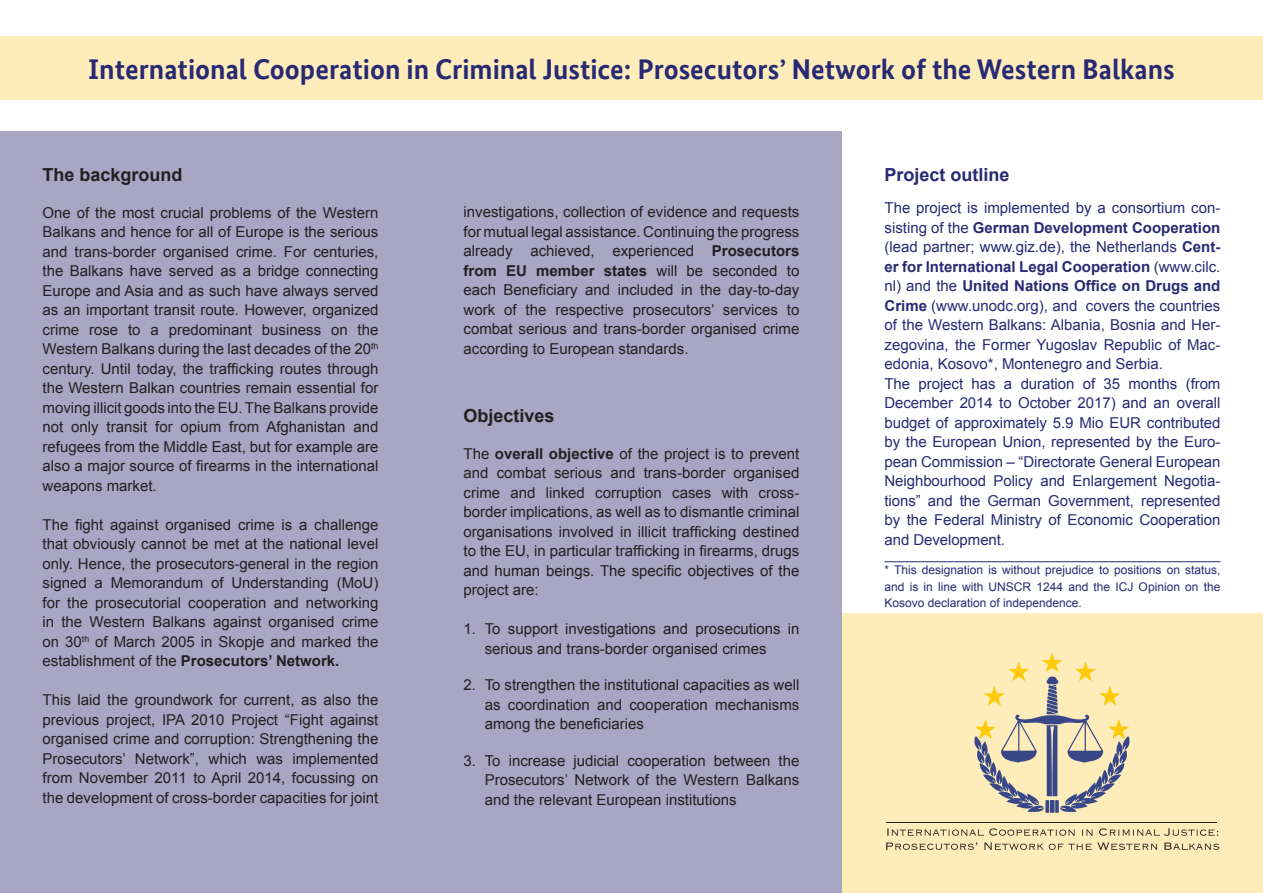
<style>
.page{position:relative;width:1263px;height:893px;background:#fff}
.page>*{position:absolute;margin:0;border:0;box-sizing:border-box;transform-origin:0 0}
.t1{font:700 28.5px "Bundes Sans Office";color:#282973}
.t2{font:700 18px "Arial";color:#231f20}
.t3{font:700 18px "Arial";color:#282973}
.t4{font:15px/19.5px "Arial";color:#231f20;text-align:justify}
.t5{font:15px/19.5px "Arial";letter-spacing:-.005em;color:#282973}
.t6{font:12px/16.5px "Arial";color:#282973;text-align:justify}
.s1{font-weight:700}
</style>
<div class="page">
<div style="left:842px;top:613px;width:421px;height:280px;background:#feedbb"></div>
<div style="left:0;top:132px;width:842px;height:761px;background:#a8a5c5"></div>
<div style="left:0;top:36px;width:1263px;height:64px;background:#feedbb"></div>
<svg style="left:887px;top:828px;width:188px;height:8px"></svg>
<svg style="left:1082px;top:829px;width:11px;height:7px"></svg>
<svg style="left:1099px;top:828px;width:119px;height:8px"></svg>
<svg style="left:886px;top:842px;width:91px;height:8px"></svg>
<svg style="left:984px;top:842px;width:59px;height:8px"></svg>
<svg style="left:1049px;top:843px;width:108px;height:7px"></svg>
<svg style="left:1164px;top:843px;width:55px;height:7px"></svg>
<svg style="left:974px;top:652px;width:156px;height:161px"></svg>
<svg style="left:1045px;top:800px;width:4px;height:13px"></svg>
<svg style="left:1055px;top:800px;width:4px;height:13px"></svg>
<svg style="left:1050px;top:800px;width:4px;height:13px"></svg>
<hr style="left:887px;top:822px;width:330px;height:1px;background:#231f20">
<hr style="left:884px;top:561px;width:336px;height:1px;background:#282973">
<h1 class="t1" style="left:88px;top:53px;width:1088px">International Cooperation in Criminal Justice: Prosecutors’ Network of the Western Balkans</h1>
<p class="t2" style="left:43px;top:163px;width:142px">The background</p>
<p class="t4" style="left:43px;top:203px;width:337px">One of the most crucial problems of the Western Balkans and hence for all of Europe is the serious and trans-border organised crime. For centuries, the Balkans have served as a bridge connecting Europe and Asia and as such have always served as an important transit route. However, organized crime rose to a predominant business on the Western Balkans during the last decades of the 20<sup>th </sup>century. Until today, the trafficking routes through the Western Balkan countries remain essential for moving illicit goods into the EU. The Balkans provide not only transit for opium from Afghanistan and refugees from the Middle East, but for example are also a major source of firearms in the international weapons market.</p>
<p class="t4" style="left:43px;top:515px;width:337px">The fight against organised crime is a challenge that obviously cannot be met at the national level only. Hence, the prosecutors-general in the region signed a Memorandum of Understanding (MoU) for the prosecutorial cooperation and networking in the Western Balkans against organised crime on 30<sup>th</sup> of March 2005 in Skopje and marked the establishment of the <span class="s1">Prosecutors’ Network.</span></p>
<p class="t4" style="left:43px;top:690px;width:337px">This laid the groundwork for current, as also the previous project, IPA 2010 Project “Fight against organised crime and corruption: Strengthening the Prosecutors’ Network”, which was implemented from November 2011 to April 2014, focussing on the development of cross-border capacities for joint</p>
<p class="t4" style="left:463px;top:202px;width:337px">investigations, collection of evidence and requests for mutual legal assistance. Continuing the progress already achieved, experienced <span class="s1">Prosecutors from EU member states</span> will be seconded to each Beneficiary and included in the day-to-day work of the respective prosecutors’ services to combat serious and trans-border organised crime according to European standards.</p>
<p class="t2" style="left:463px;top:404px;width:93px">Objectives</p>
<p class="t4" style="left:463px;top:444px;width:337px">The <span class="s1">overall objective</span> of the project is to prevent and combat serious and trans-border organised crime and linked corruption cases with cross&shy;border implications, as well as to dismantle criminal organisations involved in illicit trafficking destined to the EU, in particular trafficking in firearms, drugs and human beings. The specific objectives of the project are:</p>
<p class="t4" style="left:485px;top:619px;width:316px;text-indent:-21px">1. To support investigations and prosecutions in serious and trans-border organised crimes</p>
<p class="t4" style="left:485px;top:675px;width:316px;text-indent:-21px">2. To strengthen the institutional capacities as well as coordination and cooperation mechanisms among the beneficiaries</p>
<p class="t4" style="left:485px;top:751px;width:316px;text-indent:-21px">3. To increase judicial cooperation between the Prosecutors’ Network of the Western Balkans and the relevant European institutions</p>
<p class="t3" style="left:884px;top:163px;width:127px">Project outline</p>
<p class="t5" style="left:884px;top:198px;width:337px">The project is implemented by a consortium con&shy;sisting of the <span class="s1">German Development Cooperation </span>(lead partner; www.giz.de), the Netherlands <span class="s1">Cent&shy;er for International Legal Cooperation</span> (www.cilc. nl) and the <span class="s1">United Nations Office on Drugs and Crime</span> (www.unodc.org), and covers the countries of the Western Balkans: Albania, Bosnia and Her&shy;zegovina, the Former Yugoslav Republic of Mac&shy;edonia, Kosovo*, Montenegro and Serbia.<br>The project has a duration of 35 months (from December 2014 to October 2017) and an overall budget of approximately 5.9 Mio EUR contributed by the European Union, represented by the Euro&shy;pean Commission – “Directorate General European Neighbourhood Policy and Enlargement Negotia&shy;tions” and the German Government, represented by the Federal Ministry of Economic Cooperation and Development.</p>
<p class="t6" style="left:884px;top:562px;width:337px">* This designation is without prejudice to positions on status, and is in line with UNSCR 1244 and the ICJ Opinion on the Kosovo declaration of independence.</p>
</div>
